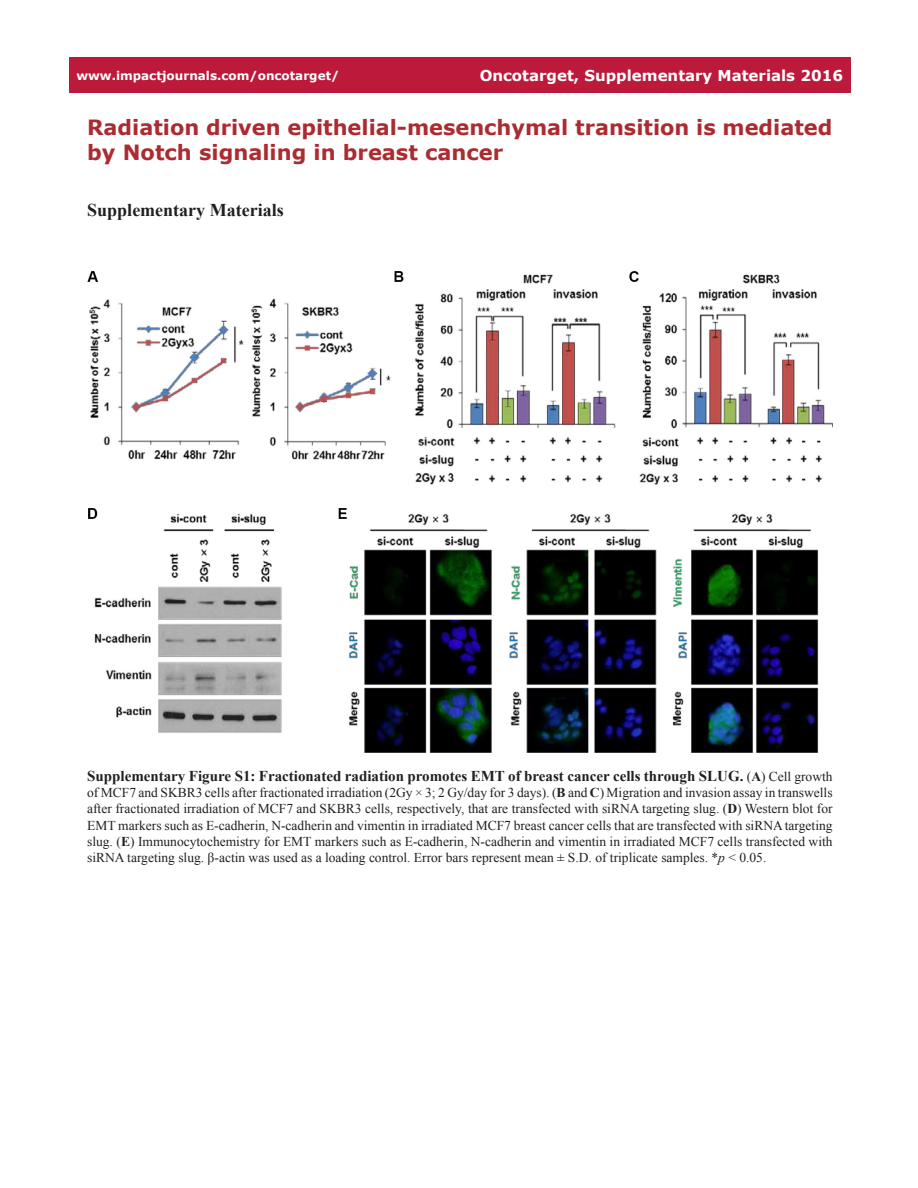
<style>
.page{position:relative;width:918px;height:1188px;background:#fff}
.page>*{position:absolute;margin:0;border:0;box-sizing:border-box;transform-origin:0 0}
.t1{font:700 21px/25.2px "Verdana";color:#ac2b31}
.t2{font:700 18px "Times New Roman";color:#231f20}
.FigureText{font:700 15px "Times New Roman";color:#231f20}
.t3{font:700 15px "Verdana";color:#fff}
.FigureText-2{font:13.5px/16.2px "Times New Roman";color:#231f20;text-align:justify}
.t4{font:700 12px "Verdana";color:#fff}
.s1{font-weight:400;font-size:13.5px}
.s2{font-size:13.5px}
.s3{font-weight:700}
.s4{font-style:italic}
</style>
<div class="page">
<div style="left:69px;top:57px;width:781px;height:36px;background:#bd1a3b"></div>
<img style="left:87px;top:271px;width:745px;height:482px">
<p class="t4" style="left:76px;top:67px;width:264px">www.impactjournals.com/oncotarget/</p>
<p class="t3" style="left:480px;top:65px;width:365px">Oncotarget, Supplementary Materials 2016</p>
<p class="t1" style="left:87px;top:114px;width:747px">Radiation driven epithelial-mesenchymal transition is mediated by Notch signaling in breast cancer</p>
<p class="t2" style="left:87px;top:198px;width:198px">Supplementary Materials</p>
<p class="FigureText" style="left:87px;top:766px;width:747px">Supplementary Figure S1: Fractionated radiation promotes EMT of breast cancer cells through SLUG. <span class="s1">(</span><span class="s2">A</span><span class="s1">) Cell growth</span></p>
<p class="FigureText-2" style="left:87px;top:784px;width:747px">of MCF7 and SKBR3 cells after fractionated irradiation (2Gy × 3; 2 Gy/day for 3 days). (<span class="s3">B</span> and <span class="s3">C</span>) Migration and invasion assay in transwells after fractionated irradiation of MCF7 and SKBR3 cells, respectively, that are transfected with siRNA targeting slug. (<span class="s3">D</span>) Western blot for EMT markers such as E-cadherin, N-cadherin and vimentin in irradiated MCF7 breast cancer cells that are transfected with siRNA targeting slug. (<span class="s3">E</span>) Immunocytochemistry for EMT markers such as E-cadherin, N-cadherin and vimentin in irradiated MCF7 cells transfected with siRNA targeting slug. β-actin was used as a loading control. Error bars represent mean ± S.D. of triplicate samples. *<span class="s4">p</span> &lt; 0.05.</p>
</div>
